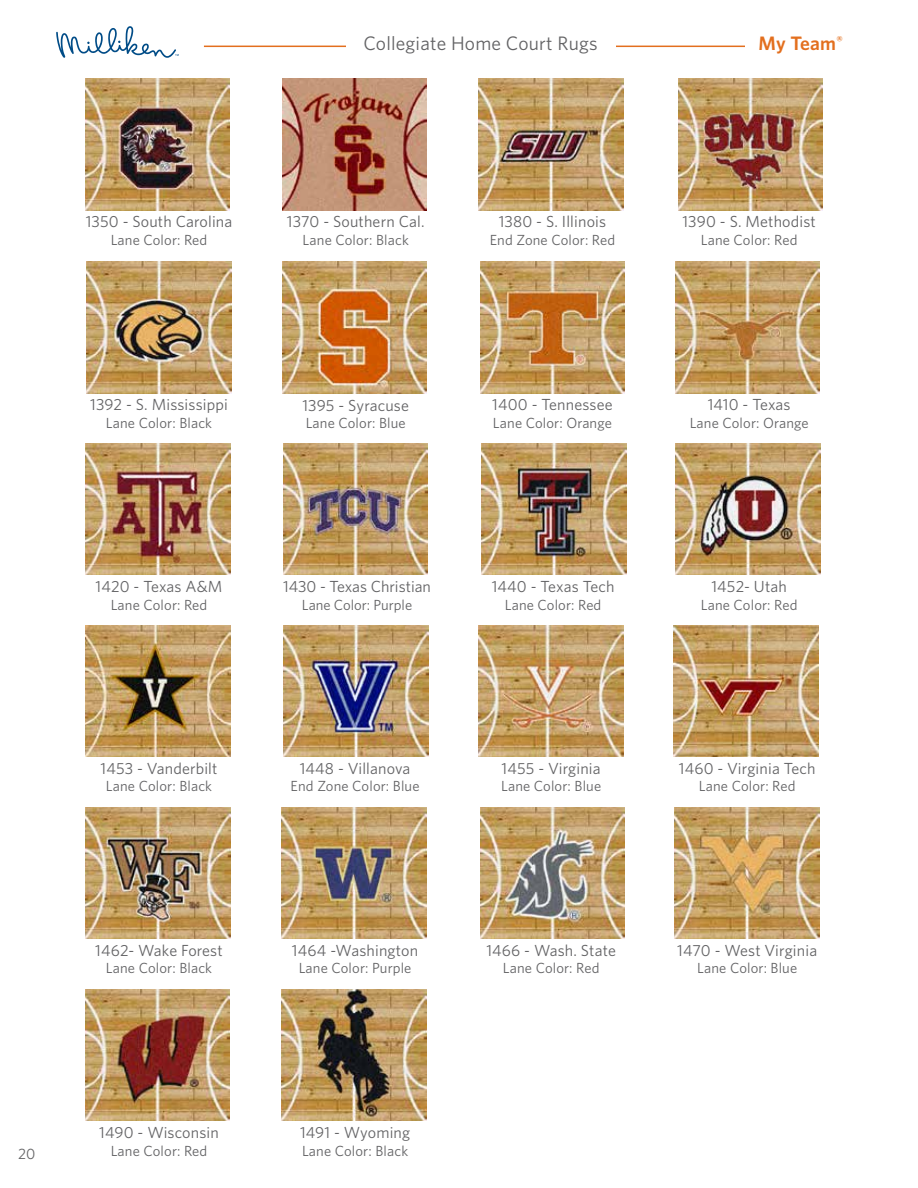
<style>
.page{position:relative;width:918px;height:1188px;background:#fff}
.page>*{position:absolute;margin:0;border:0;box-sizing:border-box;transform-origin:0 0}
.t1{font:19.5px "Whitney";letter-spacing:.01em;color:#636365}
.t2{font:600 19.5px "Whitney";letter-spacing:.01em;color:#e36f1e}
.t3{font:16.05px "Whitney";letter-spacing:.01em;color:#636365}
.t4{font:15px "Whitney";color:#636365}
.t5{font:14.55px "Whitney";letter-spacing:.01em;color:#636365}
</style>
<div class="page">
<img style="left:85px;top:78px;width:145px;height:132px">
<img style="left:282px;top:78px;width:145px;height:132px">
<img style="left:479px;top:78px;width:144px;height:132px">
<img style="left:87px;top:262px;width:144px;height:131px">
<img style="left:282px;top:262px;width:145px;height:131px">
<img style="left:480px;top:262px;width:144px;height:131px">
<img style="left:675px;top:262px;width:145px;height:131px">
<img style="left:86px;top:443px;width:144px;height:132px">
<img style="left:284px;top:443px;width:144px;height:132px">
<img style="left:482px;top:443px;width:144px;height:132px">
<img style="left:676px;top:443px;width:144px;height:132px">
<img style="left:86px;top:625px;width:144px;height:132px">
<img style="left:284px;top:625px;width:144px;height:132px">
<img style="left:479px;top:625px;width:144px;height:132px">
<img style="left:674px;top:625px;width:144px;height:132px">
<img style="left:86px;top:807px;width:144px;height:132px">
<img style="left:282px;top:807px;width:144px;height:132px">
<img style="left:480px;top:807px;width:145px;height:132px">
<img style="left:675px;top:807px;width:144px;height:132px">
<img style="left:85px;top:989px;width:145px;height:132px">
<img style="left:282px;top:989px;width:144px;height:132px">
<img style="left:678px;top:78px;width:145px;height:132px">
<hr style="left:204px;top:46px;width:553px;height:1px;background:#e36f1e">
<div style="left:346px;top:34px;width:270px;height:23px;background:#fff"></div>
<svg style="left:56px;top:26px;width:123px;height:32px"></svg>
<div style="left:745px;top:34px;width:111px;height:16px;background:#fff"></div>
<p class="t1" style="left:364px;top:30px;width:236px">Collegiate Home Court Rugs</p>
<p class="t2" style="left:759px;top:30px;width:86px">My Team<sup>®</sup></p>
<p class="t3" style="left:86px;top:211px;width:148px">1350 - South Carolina</p>
<p class="t5" style="left:111px;top:230px;width:98px">Lane Color: Red</p>
<p class="t3" style="left:287px;top:211px;width:139px">1370 - Southern Cal.</p>
<p class="t5" style="left:303px;top:230px;width:108px">Lane Color: Black</p>
<p class="t3" style="left:499px;top:211px;width:109px">1380 - S. Illinois</p>
<p class="t5" style="left:490px;top:230px;width:127px">End Zone Color: Red</p>
<p class="t3" style="left:90px;top:394px;width:139px">1392 - S. Mississippi</p>
<p class="t5" style="left:106px;top:413px;width:108px">Lane Color: Black</p>
<p class="t3" style="left:302px;top:394px;width:108px">1395 - Syracuse</p>
<p class="t5" style="left:306px;top:413px;width:102px">Lane Color: Blue</p>
<p class="t3" style="left:492px;top:394px;width:122px">1400 - Tennessee</p>
<p class="t5" style="left:493px;top:413px;width:120px">Lane Color: Orange</p>
<p class="t3" style="left:96px;top:576px;width:129px">1420 - Texas A&amp;M</p>
<p class="t5" style="left:111px;top:595px;width:98px">Lane Color: Red</p>
<p class="t3" style="left:283px;top:576px;width:149px">1430 - Texas Christian</p>
<p class="t5" style="left:302px;top:595px;width:112px">Lane Color: Purple</p>
<p class="t3" style="left:492px;top:576px;width:124px">1440 - Texas Tech</p>
<p class="t5" style="left:505px;top:595px;width:98px">Lane Color: Red</p>
<p class="t3" style="left:101px;top:758px;width:119px">1453 - Vanderbilt</p>
<p class="t5" style="left:106px;top:777px;width:108px">Lane Color: Black</p>
<p class="t3" style="left:300px;top:758px;width:112px">1448 - Villanova</p>
<p class="t5" style="left:291px;top:777px;width:130px">End Zone Color: Blue</p>
<p class="t3" style="left:502px;top:758px;width:101px">1455 - Virginia</p>
<p class="t5" style="left:501px;top:777px;width:102px">Lane Color: Blue</p>
<p class="t4" style="left:18px;top:1144px;width:19px">20</p>
<p class="t3" style="left:95px;top:940px;width:129px">1462- Wake Forest</p>
<p class="t5" style="left:106px;top:959px;width:108px">Lane Color: Black</p>
<p class="t3" style="left:99px;top:1122px;width:121px">1490 - Wisconsin</p>
<p class="t5" style="left:111px;top:1141px;width:98px">Lane Color: Red</p>
<p class="t3" style="left:292px;top:940px;width:128px">1464 -Washington</p>
<p class="t5" style="left:299px;top:959px;width:114px">Lane Color: Purple</p>
<p class="t3" style="left:300px;top:1122px;width:112px">1491 - Wyoming</p>
<p class="t5" style="left:302px;top:1141px;width:108px">Lane Color: Black</p>
<p class="t3" style="left:486px;top:940px;width:131px">1466 - Wash. State</p>
<p class="t5" style="left:503px;top:959px;width:98px">Lane Color: Red</p>
<p class="t3" style="left:682px;top:211px;width:135px">1390 - S. Methodist</p>
<p class="t5" style="left:701px;top:230px;width:98px">Lane Color: Red</p>
<p class="t3" style="left:708px;top:394px;width:84px">1410 - Texas</p>
<p class="t5" style="left:690px;top:413px;width:120px">Lane Color: Orange</p>
<p class="t3" style="left:711px;top:576px;width:77px">1452- Utah</p>
<p class="t5" style="left:701px;top:595px;width:98px">Lane Color: Red</p>
<p class="t3" style="left:679px;top:758px;width:138px">1460 - Virginia Tech</p>
<p class="t5" style="left:699px;top:777px;width:98px">Lane Color: Red</p>
<p class="t3" style="left:677px;top:940px;width:141px">1470 - West Virginia</p>
<p class="t5" style="left:697px;top:959px;width:102px">Lane Color: Blue</p>
</div>
